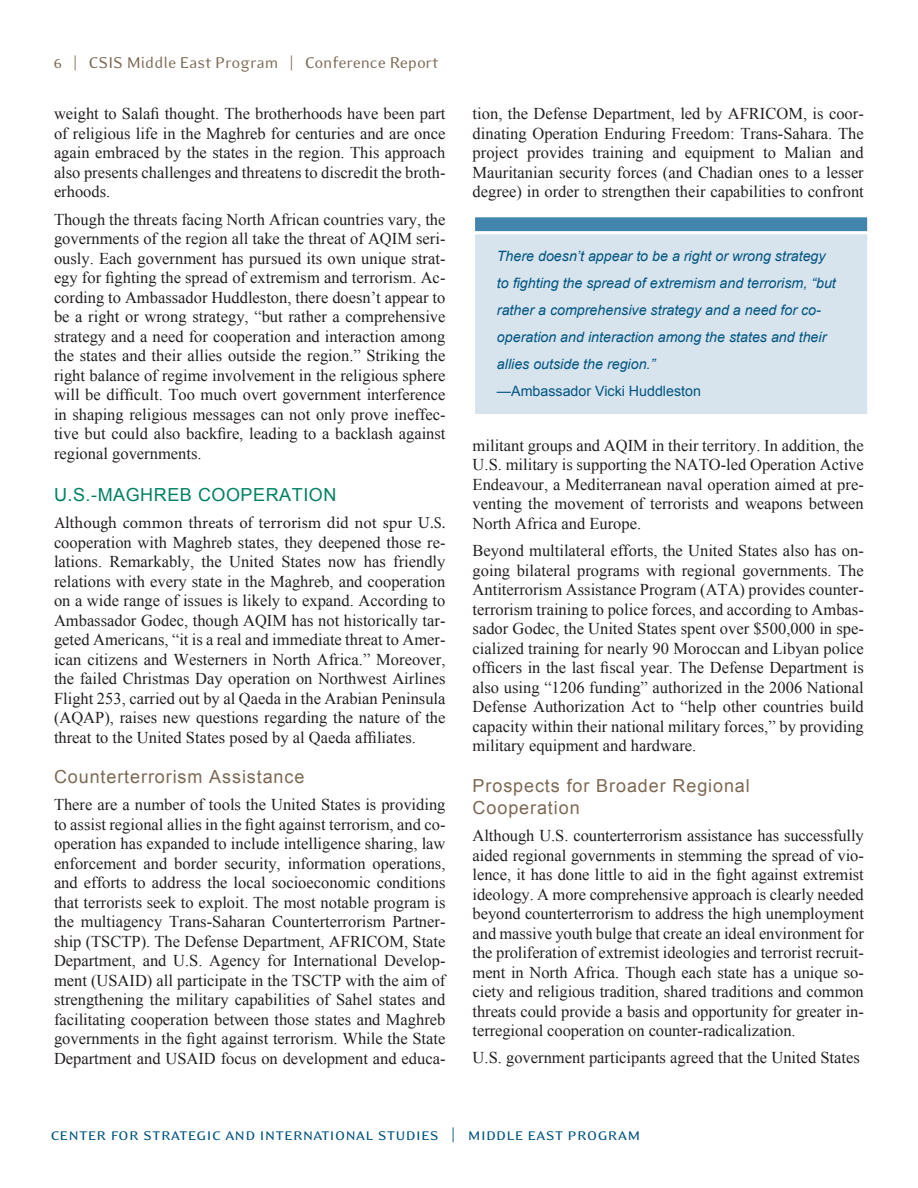
<style>
.page{position:relative;width:918px;height:1188px;background:#fff}
.page>*{position:absolute;margin:0;border:0;box-sizing:border-box;transform-origin:0 0}
.Subheading_2{font:18px/22.5px "Arial";letter-spacing:.05em;color:#7c6954}
.t1{font:18px "Eidetic Modern Smallcaps";letter-spacing:.005em;color:#005480}
.t2{font:18px "Eidetic Modern";color:#7c6954}
.SubHeading_1{font:18px "Arial";letter-spacing:.03em;color:#008164}
.Body_Text{font:16.5px/19.5px "Times New Roman";color:#231f20;text-align:justify}
.pullquote{font:italic 14.25px/27px "Arial";color:#005480}
.pullquote-2{font:14.25px "Arial";color:#005480}
.s1{font-family:"Minion Pro"}
</style>
<div class="page">
<div style="left:475px;top:236px;width:392px;height:178px;background:#d7e4ee"></div>
<svg style="left:475px;top:217px;width:393px;height:19px;background:#71a3c1"></svg>
<p class="t2" style="left:53px;top:53px;width:387px">6 | CSIS Middle East Program | Conference Report</p>
<p class="Body_Text" style="left:54px;top:104px;width:393px">weight to Salafi thought. The brotherhoods have been part of religious life in the Maghreb for centuries and are once again embraced by the states in the region. This approach also presents challenges and threatens to discredit the broth&shy;erhoods.</p>
<p class="Body_Text" style="left:54px;top:209px;width:393px">Though the threats facing North African countries vary, the governments of the region all take the threat of AQIM seri&shy;ously. Each government has pursued its own unique strat&shy;egy for fighting the spread of extremism and terrorism. Ac&shy;cording to Ambassador Huddleston, there doesn’t appear to be a right or wrong strategy, “but rather a comprehensive strategy and a need for cooperation and interaction among the states and their allies outside the region.” Striking the right balance of regime involvement in the religious sphere will be difficult. Too much overt government interference in shaping religious messages can not only prove ineffec&shy;tive but could also backfire, leading to a backlash against regional governments.</p>
<p class="SubHeading_1" style="left:54px;top:483px;width:284px">U.S.-MAGHREB COOPERATION</p>
<p class="Body_Text" style="left:54px;top:513px;width:393px"><span class="s1">Although common threats of terrorism did not spur U.S. </span>cooperation with Maghreb states, they deepened those re&shy;lations. Remarkably, the United States now has friendly relations with every state in the Maghreb, and cooperation on a wide range of issues is likely to expand. According to Ambassador Godec, though AQIM has not historically tar&shy;geted Americans, “it is a real and immediate threat to Amer&shy;ican citizens and Westerners in North Africa.” Moreover, the failed Christmas Day operation on Northwest Airlines Flight 253, carried out by al Qaeda in the Arabian Peninsula (AQAP), raises new questions regarding the nature of the threat to the United States posed by al Qaeda affiliates.</p>
<p class="Subheading_2" style="left:54px;top:766px;width:252px">Counterterrorism Assistance</p>
<p class="Body_Text" style="left:54px;top:795px;width:393px">There are a number of tools the United States is providing to assist regional allies in the fight against terrorism, and co&shy;operation has expanded to include intelligence sharing, law enforcement and border security, information operations, and efforts to address the local socioeconomic conditions that terrorists seek to exploit. The most notable program is the multiagency Trans-Saharan Counterterrorism Partner&shy;ship (TSCTP). The Defense Department, AFRICOM, State Department, and U.S. Agency for International Develop&shy;ment (USAID) all participate in the TSCTP with the aim of strengthening the military capabilities of Sahel states and facilitating cooperation between those states and Maghreb governments in the fight against terrorism. While the State Department and USAID focus on development and educa-</p>
<p class="Body_Text" style="left:473px;top:104px;width:393px">tion, the Defense Department, led by AFRICOM, is coor&shy;dinating Operation Enduring Freedom: Trans-Sahara. The project provides training and equipment to Malian and Mauritanian security forces (and Chadian ones to a lesser degree) in order to strengthen their capabilities to confront</p>
<p class="pullquote" style="left:497px;top:242px;width:340px">There doesn’t appear to be a right or wrong strategy to fighting the spread of extremism and terrorism, “but rather a comprehensive strategy and a need for co&shy;operation and interaction among the states and their allies outside the region.”</p>
<p class="pullquote-2" style="left:497px;top:381px;width:206px">—Ambassador Vicki Huddleston</p>
<p class="Body_Text" style="left:473px;top:435px;width:393px">militant groups and AQIM in their territory. In addition, the U.S. military is supporting the NATO-led Operation Active Endeavour, a Mediterranean naval operation aimed at pre&shy;venting the movement of terrorists and weapons between North Africa and Europe.</p>
<p class="Body_Text" style="left:473px;top:540px;width:393px">Beyond multilateral efforts, the United States also has on&shy;going bilateral programs with regional governments. The Antiterrorism Assistance Program (ATA) provides counter&shy;terrorism training to police forces, and according to Ambas&shy;sador Godec, the United States spent over $500,000 in spe&shy;cialized training for nearly 90 Moroccan and Libyan police officers in the last fiscal year. The Defense Department is also using “1206 funding” authorized in the 2006 National Defense Authorization Act to “help other countries build capacity within their national military forces,” by providing military equipment and hardware.</p>
<p class="Subheading_2" style="left:473px;top:774px;width:279px">Prospects for Broader Regional<br>Cooperation</p>
<p class="Body_Text" style="left:473px;top:826px;width:393px">Although U.S. counterterrorism assistance has successfully aided regional governments in stemming the spread of vio&shy;lence, it has done little to aid in the fight against extremist ideology. A more comprehensive approach is clearly needed beyond counterterrorism to address the high unemployment and massive youth bulge that create an ideal environment for the proliferation of extremist ideologies and terrorist recruit&shy;ment in North Africa. Though each state has a unique so&shy;ciety and religious tradition, shared traditions and common threats could provide a basis and opportunity for greater in&shy;terregional cooperation on counter-radicalization.</p>
<p class="Body_Text" style="left:473px;top:1048px;width:389px">U.S. government participants agreed that the United States</p>
<p class="t1" style="left:50px;top:1125px;width:591px">center for strategic and international studies | middle east program</p>
</div>
